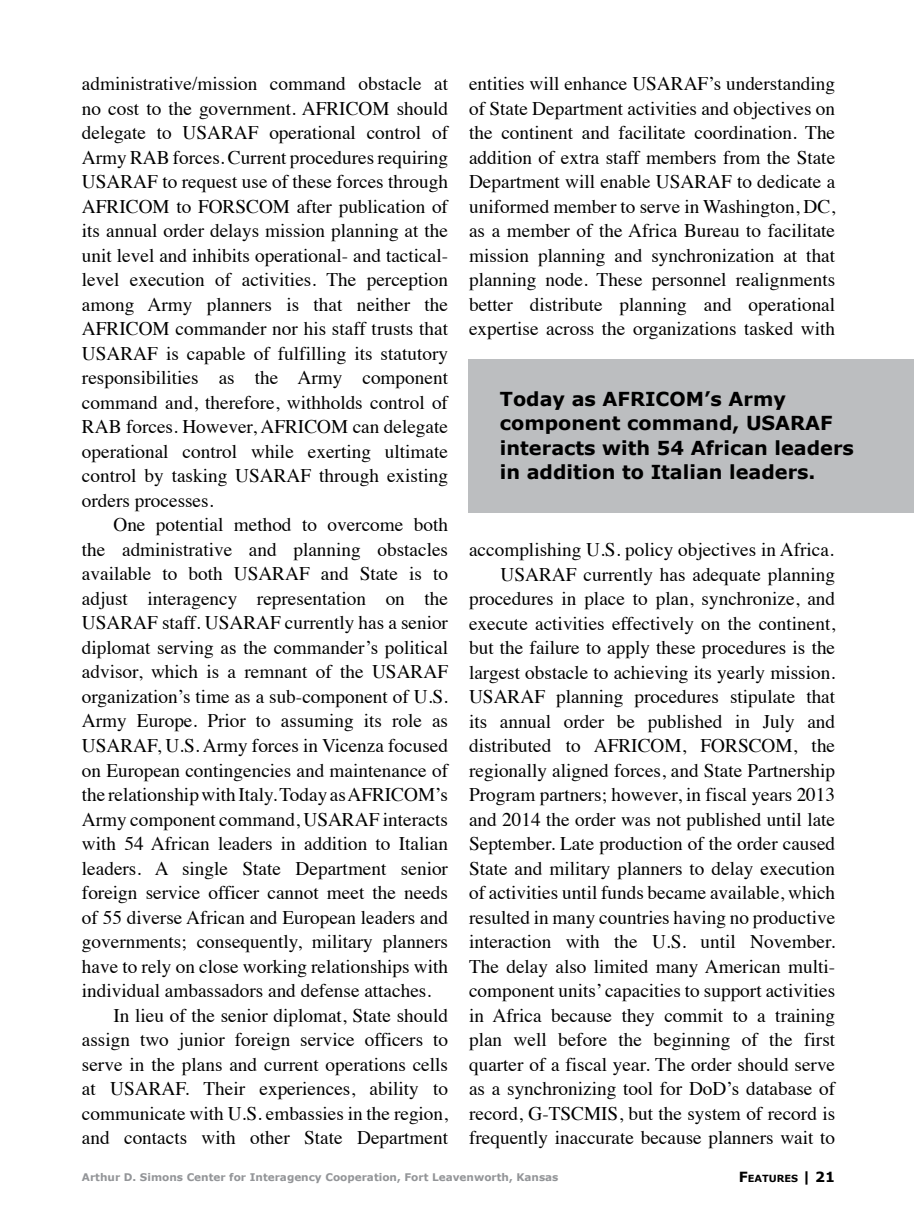
<style>
.page{position:relative;width:914px;height:1229px;background:#fff}
.page>*{position:absolute;margin:0;border:0;box-sizing:border-box;transform-origin:0 0}
.t1{font:19.25px/24.5px "Times";color:#000;text-align:justify}
.t2{font:700 19.25px/24.5px "Verdana";color:#000}
.t3{font:700 10.5px "Verdana";color:#939598}
.t4{font:700 9.8px "Verdana";color:#000}
.s1{font-size:14px}
</style>
<div class="page">
<div style="left:468px;top:359px;width:446px;height:153px;background:#bcbec0"></div>
<p class="t1" style="left:82px;top:70px;width:367px">administrative/mission command obstacle at no cost to the government. AFRICOM should delegate to USARAF operational control of Army RAB forces. Current procedures requiring USARAF to request use of these forces through AFRICOM to FORSCOM after publication of its annual order delays mission planning at the unit level and inhibits operational- and tactical&shy;level execution of activities. The perception among Army planners is that neither the AFRICOM commander nor his staff trusts that USARAF is capable of fulfilling its statutory responsibilities as the Army component command and, therefore, withholds control of RAB forces. However, AFRICOM can delegate operational control while exerting ultimate control by tasking USARAF through existing orders processes.</p>
<p class="t1" style="left:113px;top:511px;width:336px">One potential method to overcome both</p>
<p class="t1" style="left:82px;top:535px;width:367px">the administrative and planning obstacles</p>
<p class="t1" style="left:82px;top:560px;width:367px">available to both USARAF and State is to</p>
<p class="t1" style="left:82px;top:584px;width:367px">adjust interagency representation on the</p>
<p class="t1" style="left:82px;top:609px;width:367px">USARAF staff. USARAF currently has a senior</p>
<p class="t1" style="left:82px;top:633px;width:367px">diplomat serving as the commander’s political</p>
<p class="t1" style="left:82px;top:658px;width:367px">advisor, which is a remnant of the USARAF</p>
<p class="t1" style="left:82px;top:682px;width:367px">organization’s time as a sub-component of U.S.</p>
<p class="t1" style="left:82px;top:707px;width:367px">Army Europe. Prior to assuming its role as</p>
<p class="t1" style="left:82px;top:731px;width:367px">USARAF, U.S. Army forces in Vicenza focused</p>
<p class="t1" style="left:82px;top:756px;width:367px">on European contingencies and maintenance of</p>
<p class="t1" style="left:82px;top:780px;width:367px">the relationship with Italy. Today as AFRICOM’s</p>
<p class="t1" style="left:82px;top:805px;width:367px">Army component command, USARAF interacts</p>
<p class="t1" style="left:82px;top:829px;width:367px">with 54 African leaders in addition to Italian</p>
<p class="t1" style="left:82px;top:854px;width:367px">leaders. A single State Department senior</p>
<p class="t1" style="left:82px;top:878px;width:367px">foreign service officer cannot meet the needs</p>
<p class="t1" style="left:82px;top:903px;width:367px">of 55 diverse African and European leaders and</p>
<p class="t1" style="left:82px;top:927px;width:367px">governments; consequently, military planners</p>
<p class="t1" style="left:82px;top:952px;width:367px">have to rely on close working relationships with</p>
<p class="t1" style="left:82px;top:976px;width:351px">individual ambassadors and defense attaches.</p>
<p class="t1" style="left:113px;top:1001px;width:336px">In lieu of the senior diplomat, State should</p>
<p class="t1" style="left:82px;top:1025px;width:367px">assign two junior foreign service officers to</p>
<p class="t1" style="left:82px;top:1050px;width:367px">serve in the plans and current operations cells</p>
<p class="t1" style="left:82px;top:1074px;width:367px">at USARAF. Their experiences, ability to</p>
<p class="t1" style="left:82px;top:1099px;width:367px">communicate with U.S. embassies in the region,</p>
<p class="t1" style="left:82px;top:1123px;width:367px">and contacts with other State Department</p>
<p class="t1" style="left:469px;top:70px;width:367px">entities will enhance USARAF’s understanding of State Department activities and objectives on the continent and facilitate coordination. The addition of extra staff members from the State Department will enable USARAF to dedicate a uniformed member to serve in Washington, DC, as a member of the Africa Bureau to facilitate mission planning and synchronization at that planning node. These personnel realignments better distribute planning and operational expertise across the organizations tasked with</p>
<p class="t2" style="left:500px;top:386px;width:355px">Today as AFRICOM’s Army component command, USARAF interacts with 54 African leaders in addition to Italian leaders.</p>
<p class="t1" style="left:469px;top:535px;width:367px;text-align:right">accomplishing U.S. policy objectives in Africa.<br>USARAF currently has adequate planning procedures in place to plan, synchronize, and execute activities effectively on the continent, but the failure to apply these procedures is the largest obstacle to achieving its yearly mission.<br>USARAF planning procedures stipulate that its annual order be published in July and distributed to AFRICOM, FORSCOM, the regionally aligned forces, and State Partnership Program partners; however, in fiscal years 2013 and 2014 the order was not published until late September. Late production of the order caused State and military planners to delay execution of activities until funds became available, which resulted in many countries having no productive interaction with the U.S. until November.<br>The delay also limited many American multi&shy;component units’ capacities to support activities in Africa because they commit to a training plan well before the beginning of the first quarter of a fiscal year. The order should serve as a synchronizing tool for DoD’s database of record, G-TSCMIS, but the system of record is frequently inaccurate because planners wait to</p>
<p class="t3" style="left:82px;top:1170px;width:478px">Arthur D. Simons Center for Interagency Cooperation, Fort Leavenworth, Kansas</p>
<p class="t4" style="left:738px;top:1171px;width:98px"><span class="s1">F</span>EATURES <span class="s1">|</span> <span class="s1">21</span></p>
</div>
